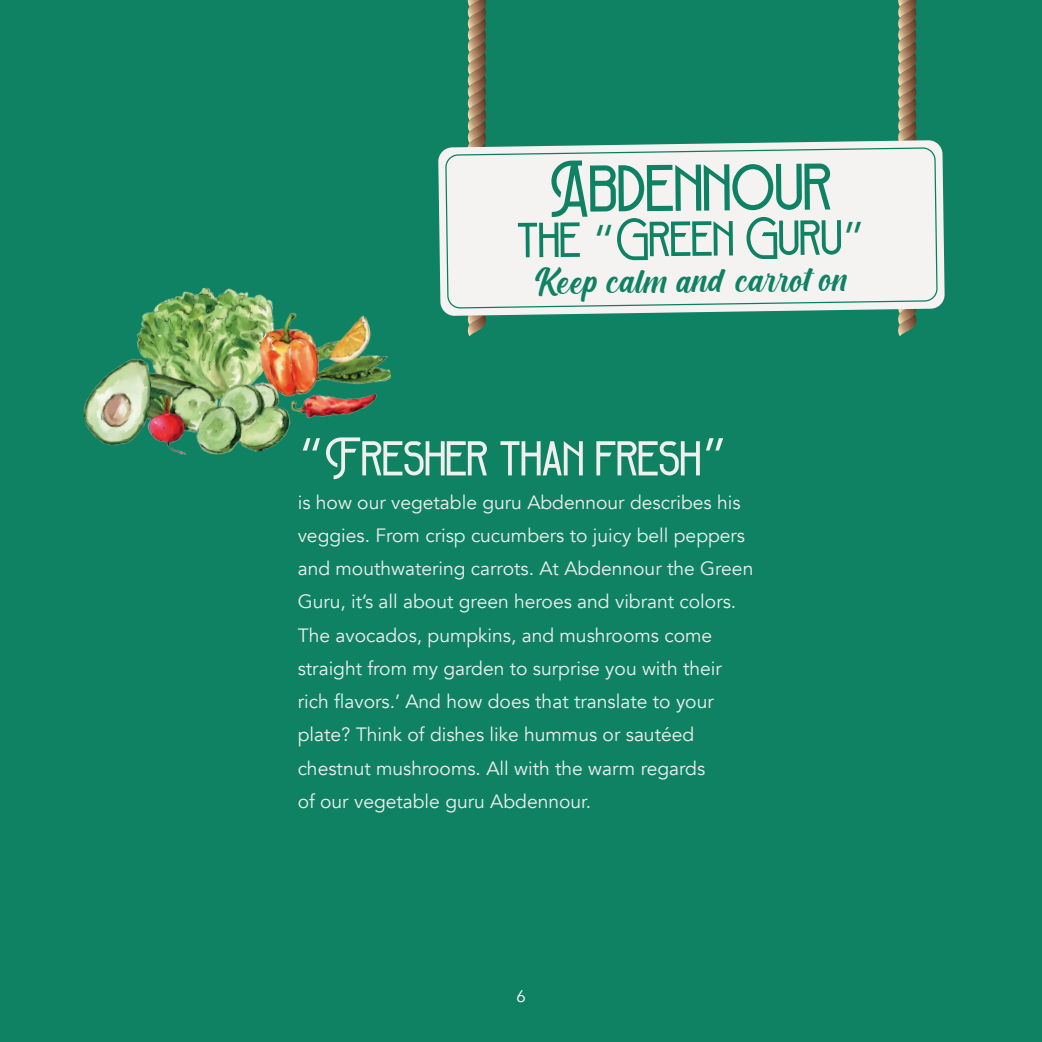
<style>
.page{position:relative;width:1042px;height:1042px;background:#0f8264}
.page>*{position:absolute;margin:0;border:0;box-sizing:border-box;transform-origin:0 0}
.t1{font:70.7px "Broadway";letter-spacing:-.01em;color:#0f8264}
.t2{font:52.85px "Broadway";letter-spacing:-.01em;color:#0f8264}
.t3{font:52.5px "Broadway";color:#eff0ed}
.t4{font:46.38px "Cream Cake";letter-spacing:.055em;color:#0f8264}
.t5{font:19.25px/33.2px "Avenir";color:#eff0ed}
.t6{font:16.62px "Avenir";color:#fff}
.s1{font-family:"Avenir"}
</style>
<div class="page">
<svg style="left:467px;top:0;width:19px;height:336px;background:#8f7f60"></svg>
<svg style="left:898px;top:0;width:18px;height:336px;background:#967f60"></svg>
<svg style="left:438px;top:140px;width:506px;height:176px"></svg>
<div style="left:445px;top:147px;width:492px;height:162px;background:#f5f3f2"></div>
<img style="left:83px;top:287px;width:308px;height:168px">
<svg style="left:596px;top:224px;width:15px;height:11px"></svg>
<svg style="left:846px;top:222px;width:15px;height:11px"></svg>
<p class="t1" style="left:550px;top:139px;width:284px">Abdennour</p>
<p class="t2" style="left:517px;top:204px;width:66px">the</p>
<p class="t2" style="left:616px;top:202px;width:228px">Green Guru</p>
<p class="t4" style="left:535px;top:258px;width:313px">Keep calm and carrot on</p>
<p class="t3" style="left:298px;top:422px;width:432px"><span class="s1">“</span>Fresher than fresh<span class="s1">”</span></p>
<p class="t5" style="left:298px;top:486px;width:457px">is how our vegetable guru Abdennour describes his veggies. From crisp cucumbers to juicy bell peppers and mouthwatering carrots. At Abdennour the Green Guru, it’s all about green heroes and vibrant colors.<br>The avocados, pumpkins, and mushrooms come straight from my garden to surprise you with their rich flavors.’ And how does that translate to your plate? Think of dishes like hummus or sautéed chestnut mushrooms. All with the warm regards<br>of our vegetable guru Abdennour.</p>
<p class="t6" style="left:516px;top:987px;width:11px">6</p>
</div>
